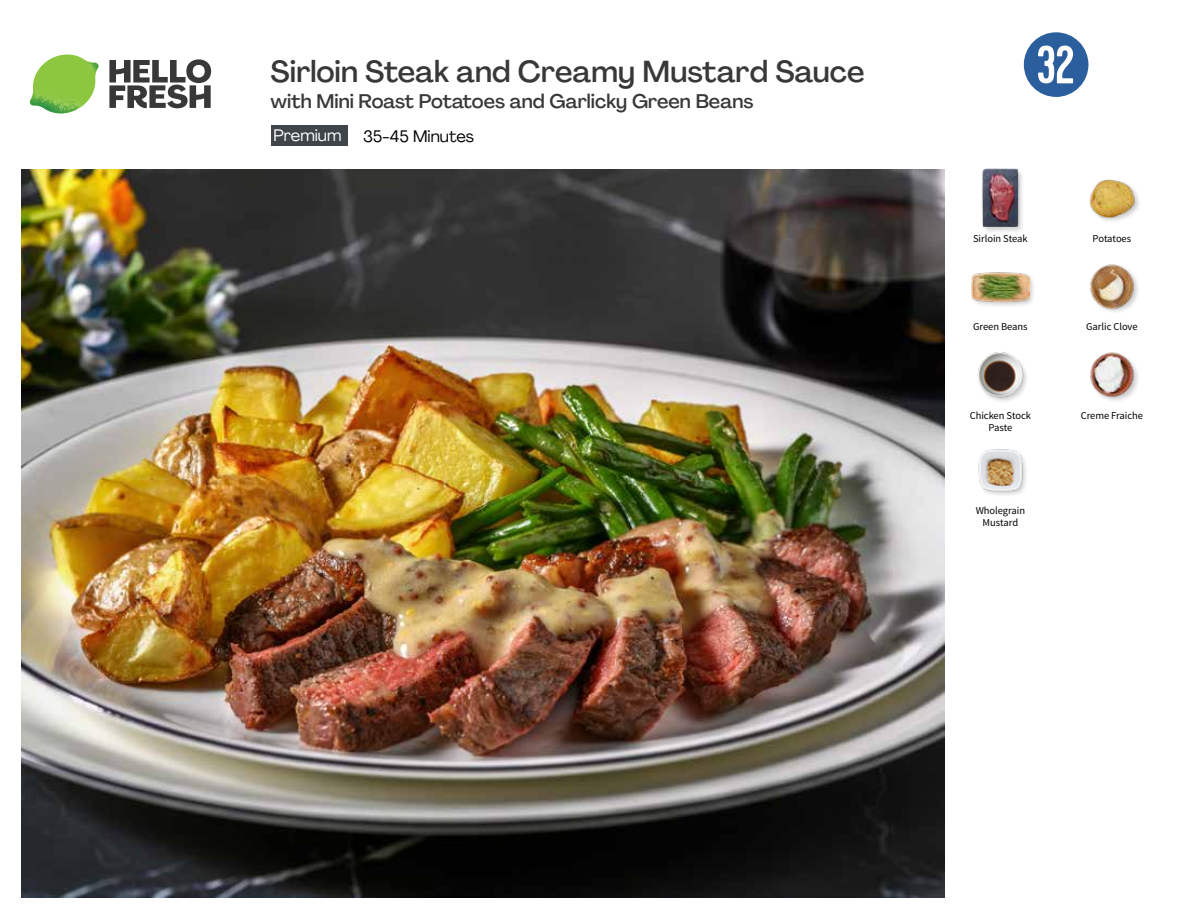
<style>
.page{position:relative;width:1188px;height:918px;background:#fff}
.page>*{position:absolute;margin:0;border:0;box-sizing:border-box;transform-origin:0 0}
.t1{font:54px "Kapra";color:#fff}
.t2{font:500 30px "Agrandir";color:#383839}
.t3{font:500 19.5px "Agrandir";color:#383839}
.t4{font:16.5px "Agrandir";color:#000}
.t5{font:16.5px "Agrandir";color:#fff}
.t6{font:10.5px/12px "Source Sans Pro";letter-spacing:-.005em;color:#000;text-align:center}
</style>
<div class="page">
<svg style="left:109px;top:59px;width:102px;height:49px"></svg>
<img style="left:30px;top:55px;width:69px;height:59px">
<img style="left:21px;top:170px;width:924px;height:728px">
<div style="left:271px;top:126px;width:76px;height:20px;background:#3f454b"></div>
<img style="left:977px;top:352px;width:50px;height:50px">
<img style="left:978px;top:449px;width:48px;height:46px">
<img style="left:1090px;top:352px;width:48px;height:49px">
<div style="left:982px;top:168px;width:44px;height:66px;background:#000;opacity:.2"></div>
<img style="left:981px;top:169px;width:45px;height:57px">
<div style="left:970px;top:271px;width:66px;height:38px;background:#000;opacity:.2"></div>
<img style="left:972px;top:271px;width:57px;height:38px">
<img style="left:1090px;top:264px;width:48px;height:48px">
<img style="left:1089px;top:179px;width:50px;height:42px">
<svg style="left:1023px;top:32px;width:66px;height:65px"></svg>
<h2 class="t2" style="left:271px;top:53px;width:596px">Sirloin Steak and Creamy Mustard Sauce</h2>
<h3 class="t3" style="left:271px;top:89px;width:484px">with Mini Roast Potatoes and Garlicky Green Beans</h3>
<h3 class="t5" style="left:273px;top:125px;width:70px">Premium</h3>
<h3 class="t4" style="left:363px;top:126px;width:113px">35-45 Minutes</h3>
<h1 class="t1" style="left:1036px;top:34px;width:40px">32</h1>
<p class="t6" style="left:973px;top:232px;width:56px">Sirloin Steak</p>
<p class="t6" style="left:1093px;top:232px;width:40px">Potatoes</p>
<p class="t6" style="left:973px;top:321px;width:56px">Green Beans</p>
<p class="t6" style="left:1086px;top:321px;width:53px">Garlic Clove</p>
<p class="t6" style="left:970px;top:410px;width:63px">Chicken Stock</p>
<p class="t6" style="left:1081px;top:410px;width:64px">Creme Fraiche</p>
<p class="t6" style="left:989px;top:422px;width:25px">Paste</p>
<p class="t6" style="left:976px;top:505px;width:51px">Wholegrain<br>Mustard</p>
</div>
